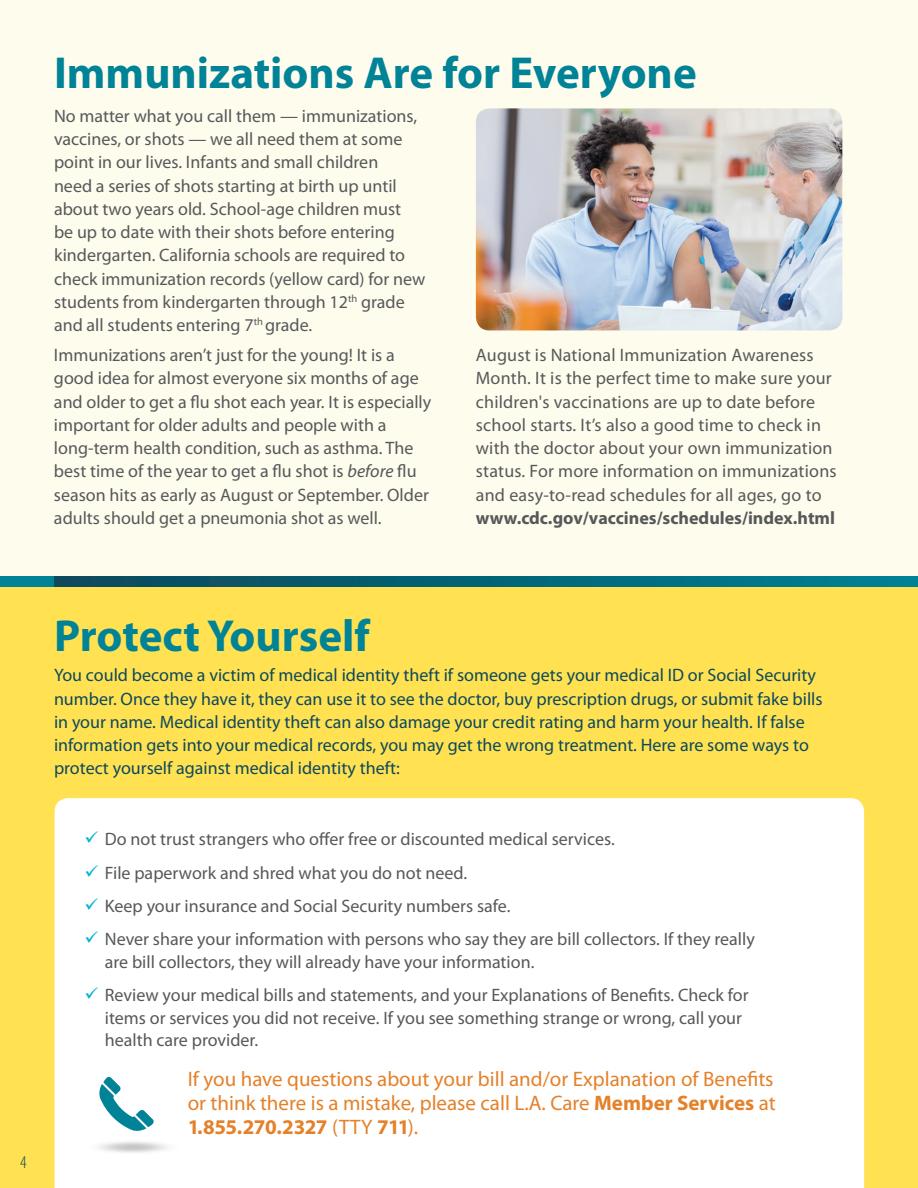
<style>
.page{position:relative;width:918px;height:1188px;background:#fefced}
.page>*{position:absolute;margin:0;border:0;box-sizing:border-box;transform-origin:0 0}
.t1{font:700 45px "Myriad Pro";color:#008397}
.t2{font:21px/24px "Myriad Pro";color:#e4812a;text-align:justify}
.t3{font:18px/23.2px "Myriad Pro";color:#57585a}
.t4{font:18px/23.2px "Myriad Pro";color:#0e495c}
.t5{font:300 condensed 18px "Myriad Pro";color:#0e495c}
.s1{font-style:italic}
.s2{font-weight:700}
</style>
<div class="page">
<div style="left:0;top:581px;width:918px;height:607px;background:#ffe152"></div>
<svg style="left:54px;top:576px;width:864px;height:11px"></svg>
<div style="left:0;top:576px;width:54px;height:11px;background:#008397"></div>
<div style="left:55px;top:798px;width:809px;height:390px;background:#fff"></div>
<svg style="left:99px;top:1077px;width:55px;height:55px"></svg>
<img style="left:81px;top:1136px;width:104px;height:21px">
<img style="left:476px;top:108px;width:366px;height:222px">
<svg style="left:86px;top:831px;width:12px;height:12px"></svg>
<svg style="left:86px;top:865px;width:12px;height:12px"></svg>
<svg style="left:86px;top:898px;width:12px;height:12px"></svg>
<svg style="left:86px;top:931px;width:12px;height:12px"></svg>
<svg style="left:86px;top:987px;width:12px;height:12px"></svg>
<h2 class="t1" style="left:54px;top:43px;width:644px">Immunizations Are for Everyone</h2>
<p class="t3" style="left:54px;top:104px;width:373px">No matter what you call them — immunizations, vaccines, or shots — we all need them at some point in our lives. Infants and small children<br>need a series of shots starting at birth up until about two years old. School-age children must<br>be up to date with their shots before entering kindergarten. California schools are required to check immunization records (yellow card) for new students from kindergarten through 12<sup>th</sup> grade and all students entering 7<sup>th</sup> grade.</p>
<p class="t3" style="left:54px;top:343px;width:379px">Immunizations aren’t just for the young! It is a good idea for almost everyone six months of age and older to get a flu shot each year. It is especially important for older adults and people with a long-term health condition, such as asthma. The best time of the year to get a flu shot is <span class="s1">before</span> flu season hits as early as August or September. Older adults should get a pneumonia shot as well.</p>
<p class="t3" style="left:476px;top:343px;width:362px">August is National Immunization Awareness Month. It is the perfect time to make sure your children's vaccinations are up to date before school starts. It’s also a good time to check in with the doctor about your own immunization status. For more information on immunizations and easy-to-read schedules for all ages, go to <span class="s2">www.cdc.gov/vaccines/schedules/index.html</span></p>
<p class="t5" style="left:20px;top:1152px;width:8px">4</p>
<h2 class="t1" style="left:54px;top:607px;width:317px">Protect Yourself</h2>
<p class="t4" style="left:54px;top:663px;width:770px">You could become a victim of medical identity theft if someone gets your medical ID or Social Security number. Once they have it, they can use it to see the doctor, buy prescription drugs, or submit fake bills in your name. Medical identity theft can also damage your credit rating and harm your health. If false information gets into your medical records, you may get the wrong treatment. Here are some ways to protect yourself against medical identity theft:</p>
<p class="t3" style="left:105px;top:828px;width:511px">Do not trust strangers who offer free or discounted medical services.</p>
<p class="t3" style="left:105px;top:861px;width:364px">File paperwork and shred what you do not need.</p>
<p class="t3" style="left:105px;top:894px;width:407px">Keep your insurance and Social Security numbers safe.</p>
<p class="t3" style="left:105px;top:928px;width:652px;line-height:22.5px">Never share your information with persons who say they are bill collectors. If they really are bill collectors, they will already have your information.</p>
<p class="t3" style="left:105px;top:984px;width:645px;line-height:22.5px">Review your medical bills and statements, and your Explanations of Benefits. Check for items or services you did not receive. If you see something strange or wrong, call your health care provider.</p>
<p class="t2" style="left:188px;top:1067px;width:590px">If you have questions about your bill and/or Explanation of Benefits or think there is a mistake, please call L.A. Care <span class="s2">Member Services</span> at <span class="s2">1.855.270.2327</span> (TTY <span class="s2">711</span>).</p>
</div>
